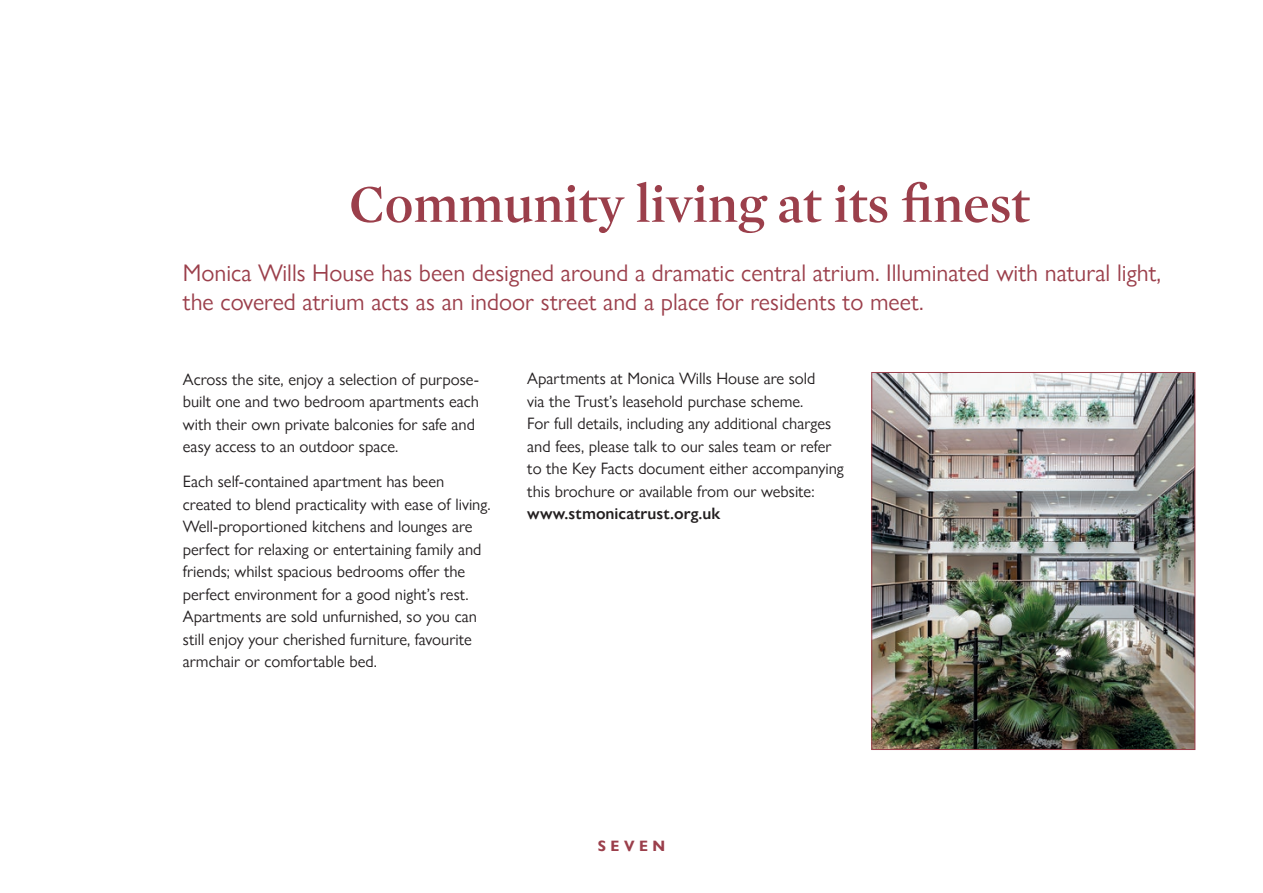
<style>
.page{position:relative;width:1263px;height:893px;background:#fff}
.page>*{position:absolute;margin:0;border:0;box-sizing:border-box;transform-origin:0 0}
.t1{font:600 54px "Mercury Display";color:#9b3f4b}
.t2{font:24px/28.5px "Gill Sans Nova";color:#9b3f4b}
.t3{font:16.5px/22.5px "Gill Sans Nova";color:#231f20}
.t4{font:600 16.5px "Gill Sans Nova";color:#231f20}
.t5{font:700 15px "Gill Sans Nova";letter-spacing:.3em;color:#9b3f4b}
</style>
<div class="page">
<img style="left:873px;top:374px;width:320px;height:374px">
<div style="left:871px;top:372px;width:324px;height:378px;border:1px solid #9b3f4b"></div>
<h1 class="t1" style="left:349px;top:165px;width:682px">Community living at its finest</h1>
<h2 class="t2" style="left:183px;top:258px;width:980px">Monica Wills House has been designed around a dramatic central atrium. Illuminated with natural light, the covered atrium acts as an indoor street and a place for residents to meet.</h2>
<p class="t3" style="left:183px;top:367px;width:298px">Across the site, enjoy a selection of purpose&shy;built one and two bedroom apartments each with their own private balconies for safe and easy access to an outdoor space.</p>
<p class="t3" style="left:183px;top:470px;width:309px">Each self-contained apartment has been created to blend practicality with ease of living.<br>Well-proportioned kitchens and lounges are perfect for relaxing or entertaining family and friends; whilst spacious bedrooms offer the perfect environment for a good night’s rest.<br>Apartments are sold unfurnished, so you can still enjoy your cherished furniture, favourite armchair or comfortable bed.</p>
<p class="t3" style="left:527px;top:367px;width:318px">Apartments at Monica Wills House are sold<br>via the Trust’s leasehold purchase scheme.<br>For full details, including any additional charges and fees, please talk to our sales team or refer to the Key Facts document either accompanying this brochure or available from our website:</p>
<p class="t4" style="left:527px;top:503px;width:195px">www.stmonicatrust.org.uk</p>
<p class="t5" style="left:598px;top:836px;width:69px">SEVEN</p>
</div>
